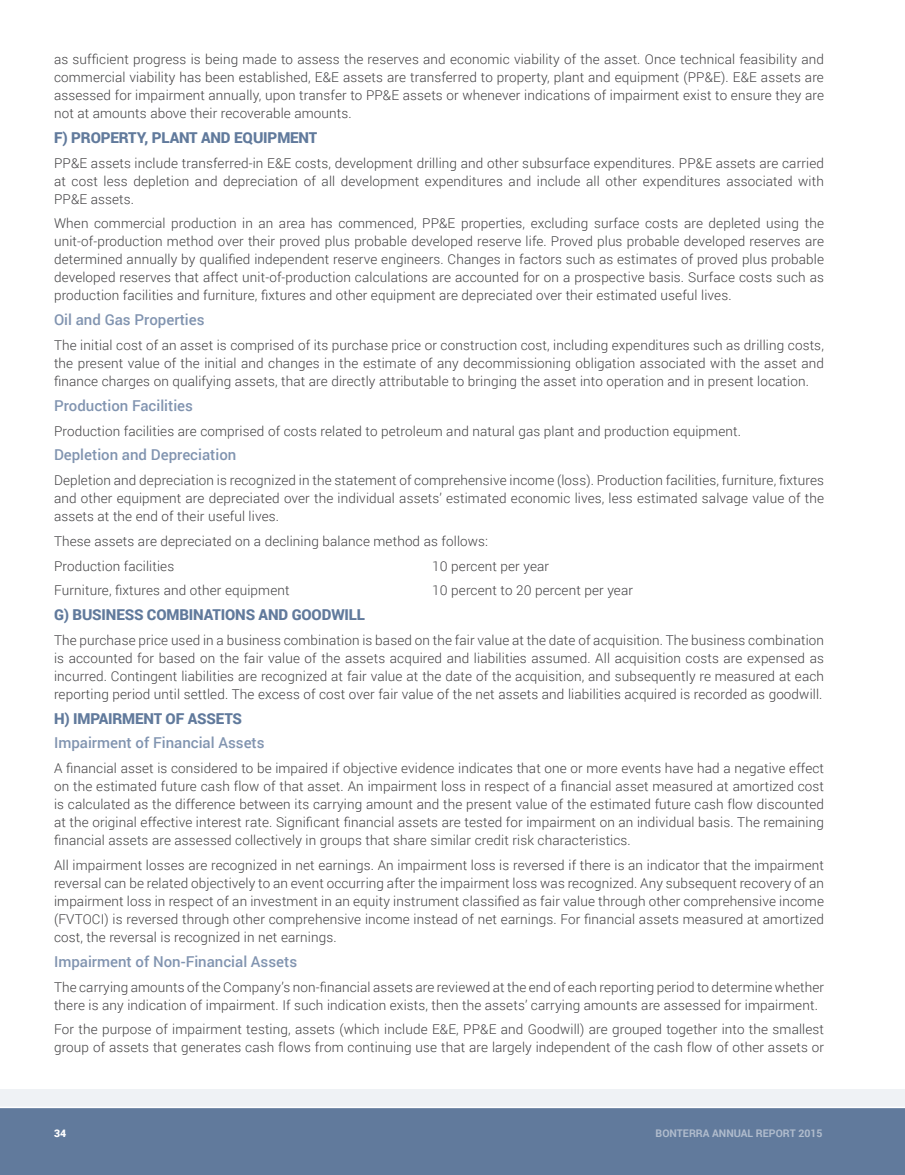
<style>
.page{position:relative;width:905px;height:1175px;background:#fff}
.page>*{position:absolute;margin:0;border:0;box-sizing:border-box;transform-origin:0 0}
.t1{font:500 15px "Roboto";color:#8194b0}
.t2{font:900 15px "Roboto";letter-spacing:-.01em;color:#617a9c}
.t3{font:300 13.5px/18px "Roboto";letter-spacing:.01em;color:#414042;text-align:justify}
.t4{font:700 10.5px "Roboto";color:#b0bccd}
.t5{font:900 10.5px "Roboto";color:#fff}
</style>
<div class="page">
<hr style="left:904px;top:1089px;width:1px;height:85px;background:#eff2f5">
<hr style="left:904px;top:1107px;width:1px;height:67px;background:#617a9c">
<div style="left:0;top:1089px;width:904px;height:85px;background:#eff2f5"></div>
<div style="left:0;top:1107px;width:904px;height:67px;background:#617a9c"></div>
<hr style="left:0;top:1106px;width:904px;height:2px;background:#fff">
<p class="t3" style="left:54px;top:50px;width:771px">as sufficient progress is being made to assess the reserves and economic viability of the asset. Once technical feasibility and commercial viability has been established, E&amp;E assets are transferred to property, plant and equipment (PP&amp;E). E&amp;E assets are assessed for impairment annually, upon transfer to PP&amp;E assets or whenever indications of impairment exist to ensure they are not at amounts above their recoverable amounts.</p>
<p class="t2" style="left:54px;top:127px;width:265px">F) PROPERTY, PLANT AND EQUIPMENT</p>
<p class="t3" style="left:54px;top:153px;width:771px">PP&amp;E assets include transferred-in E&amp;E costs, development drilling and other subsurface expenditures. PP&amp;E assets are carried at cost less depletion and depreciation of all development expenditures and include all other expenditures associated with PP&amp;E assets.</p>
<p class="t3" style="left:54px;top:214px;width:771px">When commercial production in an area has commenced, PP&amp;E properties, excluding surface costs are depleted using the unit-of-production method over their proved plus probable developed reserve life. Proved plus probable developed reserves are determined annually by qualified independent reserve engineers. Changes in factors such as estimates of proved plus probable developed reserves that affect unit-of-production calculations are accounted for on a prospective basis. Surface costs such as production facilities and furniture, fixtures and other equipment are depreciated over their estimated useful lives.</p>
<p class="t1" style="left:54px;top:309px;width:152px">Oil and Gas Properties</p>
<p class="t3" style="left:54px;top:336px;width:771px">The initial cost of an asset is comprised of its purchase price or construction cost, including expenditures such as drilling costs, the present value of the initial and changes in the estimate of any decommissioning obligation associated with the asset and finance charges on qualifying assets, that are directly attributable to bringing the asset into operation and in present location.</p>
<p class="t1" style="left:54px;top:395px;width:140px">Production Facilities</p>
<p class="t3" style="left:54px;top:421px;width:688px">Production facilities are comprised of costs related to petroleum and natural gas plant and production equipment.</p>
<p class="t1" style="left:54px;top:444px;width:184px">Depletion and Depreciation</p>
<p class="t3" style="left:54px;top:471px;width:771px">Depletion and depreciation is recognized in the statement of comprehensive income (loss). Production facilities, furniture, fixtures and other equipment are depreciated over the individual assets’ estimated economic lives, less estimated salvage value of the assets at the end of their useful lives.</p>
<p class="t3" style="left:54px;top:528px;width:435px;line-height:24.8px">These assets are depreciated on a declining balance method as follows:<br>Production facilities</p>
<p class="t3" style="left:432px;top:556px;width:118px">10 percent per year</p>
<p class="t3" style="left:54px;top:581px;width:237px">Furniture, fixtures and other equipment</p>
<p class="t3" style="left:432px;top:581px;width:202px">10 percent to 20 percent per year</p>
<p class="t2" style="left:54px;top:604px;width:312px">G) BUSINESS COMBINATIONS AND GOODWILL</p>
<p class="t3" style="left:54px;top:630px;width:771px">The purchase price used in a business combination is based on the fair value at the date of acquisition. The business combination is accounted for based on the fair value of the assets acquired and liabilities assumed. All acquisition costs are expensed as incurred. Contingent liabilities are recognized at fair value at the date of the acquisition, and subsequently re‐measured at each reporting period until settled. The excess of cost over fair value of the net assets and liabilities acquired is recorded as goodwill.</p>
<p class="t2" style="left:54px;top:707px;width:189px">H) IMPAIRMENT OF ASSETS</p>
<p class="t1" style="left:54px;top:732px;width:212px">Impairment of Financial Assets</p>
<p class="t3" style="left:54px;top:759px;width:771px">A financial asset is considered to be impaired if objective evidence indicates that one or more events have had a negative effect on the estimated future cash flow of that asset. An impairment loss in respect of a financial asset measured at amortized cost is calculated as the difference between its carrying amount and the present value of the estimated future cash flow discounted at the original effective interest rate. Significant financial assets are tested for impairment on an individual basis. The remaining financial assets are assessed collectively in groups that share similar credit risk characteristics.</p>
<p class="t3" style="left:54px;top:855px;width:771px">All impairment losses are recognized in net earnings. An impairment loss is reversed if there is an indicator that the impairment reversal can be related objectively to an event occurring after the impairment loss was recognized. Any subsequent recovery of an impairment loss in respect of an investment in an equity instrument classified as fair value through other comprehensive income (FVTOCI) is reversed through other comprehensive income instead of net earnings. For financial assets measured at amortized cost, the reversal is recognized in net earnings.</p>
<p class="t1" style="left:54px;top:950px;width:245px">Impairment of Non-Financial Assets</p>
<p class="t3" style="left:54px;top:977px;width:771px">The carrying amounts of the Company’s non-financial assets are reviewed at the end of each reporting period to determine whether there is any indication of impairment. If such indication exists, then the assets’ carrying amounts are assessed for impairment.</p>
<p class="t3" style="left:54px;top:1020px;width:771px">For the purpose of impairment testing, assets (which include E&amp;E, PP&amp;E and Goodwill) are grouped together into the smallest group of assets that generates cash flows from continuing use that are largely independent of the cash flow of other assets or</p>
<p class="t5" style="left:54px;top:1125px;width:14px">34</p>
<p class="t4" style="left:655px;top:1125px;width:168px">BONTERRA ANNUAL REPORT 2015</p>
</div>
